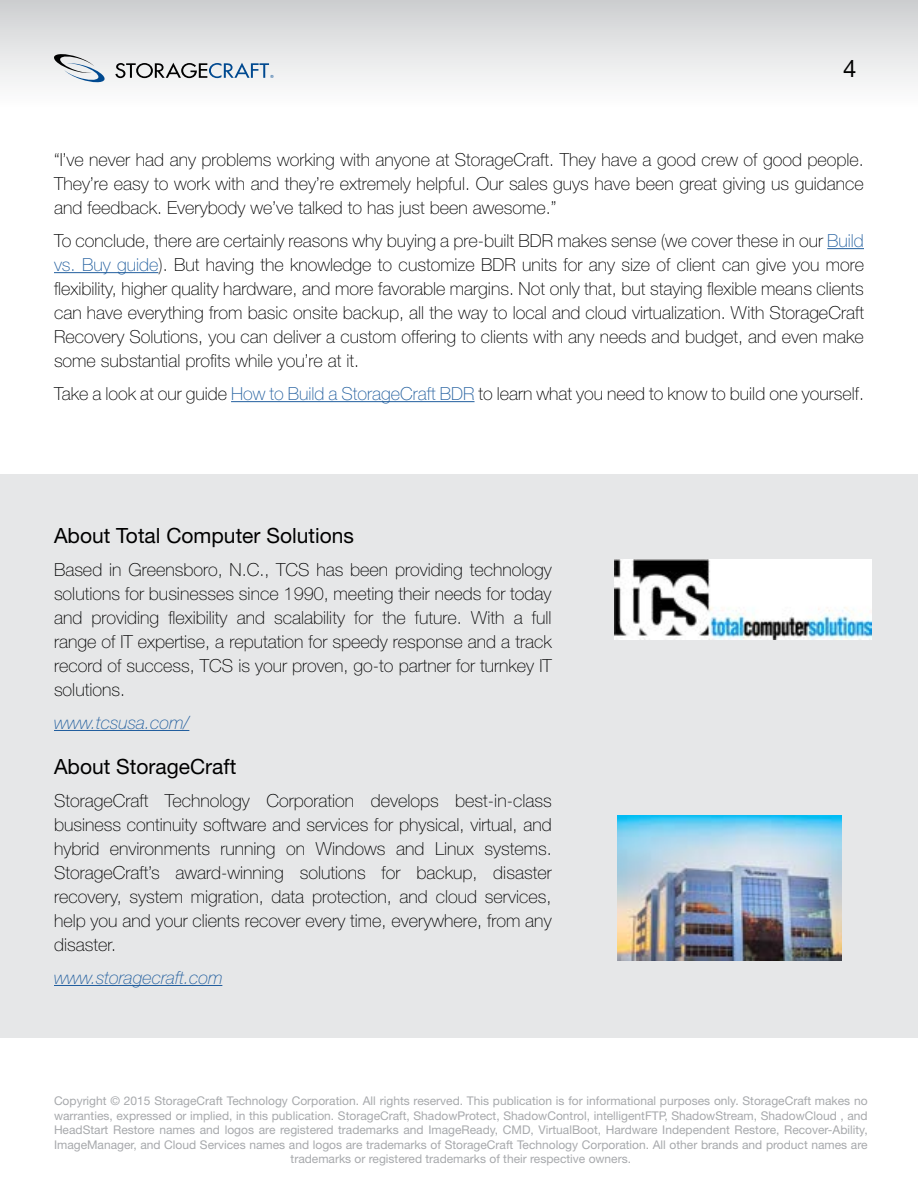
<style>
.page{position:relative;width:918px;height:1188px;background:#fff}
.page>*{position:absolute;margin:0;border:0;box-sizing:border-box;transform-origin:0 0}
.t1{font:24px "Helvetica Neue LT Std";color:#000}
.t2{font:21px "Helvetica Neue LT Std";color:#000}
.t3{font:100 18px/24px "Helvetica Neue LT Std";color:#000;text-align:justify}
.t4{font:italic 100 18px "Helvetica Neue LT Std";color:#215e9e}
.t5{font:12px/14.4px "Helvetica Neue LT Std";color:#a7a9ac;text-align:center}
.s1{color:#215e9e}
</style>
<div class="page">
<div style="left:0;top:0;width:918px;height:108px;background:linear-gradient(to bottom,#cecfd1,#fff)"></div>
<svg style="left:53px;top:53px;width:53px;height:30px"></svg>
<svg style="left:115px;top:63px;width:159px;height:15px"></svg>
<hr style="left:827px;top:248px;width:37px;height:1px;background:#215e9e">
<hr style="left:54px;top:272px;width:104px;height:1px;background:#215e9e">
<hr style="left:231px;top:401px;width:244px;height:1px;background:#215e9e">
<div style="left:0;top:474px;width:918px;height:564px;background:#e6e7e8"></div>
<hr style="left:54px;top:730px;width:135px;height:1px;background:#215e9e">
<hr style="left:54px;top:985px;width:168px;height:1px;background:#215e9e">
<img style="left:617px;top:815px;width:225px;height:146px">
<img style="left:614px;top:560px;width:258px;height:80px">
<h1 class="t1" style="left:843px;top:54px;width:15px">4</h1>
<p class="t3" style="left:54px;top:147px;width:812px">“I’ve never had any problems working with anyone at StorageCraft. They have a good crew of good people.<br>They’re easy to work with and they’re extremely helpful. Our sales guys have been great giving us guidance and feedback. Everybody we’ve talked to has just been awesome.”</p>
<p class="t3" style="left:54px;top:228px;width:812px">To conclude, there are certainly reasons why buying a pre-built BDR makes sense (we cover these in our <span class="s1">Build vs. Buy guide</span>). But having the knowledge to customize BDR units for any size of client can give you more flexibility, higher quality hardware, and more favorable margins. Not only that, but staying flexible means clients can have everything from basic onsite backup, all the way to local and cloud virtualization. With StorageCraft Recovery Solutions, you can deliver a custom offering to clients with any needs and budget, and even make some substantial profits while you’re at it.</p>
<p class="t3" style="left:54px;top:381px;width:812px">Take a look at our guide <span class="s1">How to Build a StorageCraft BDR</span> to learn what you need to know to build one yourself.</p>
<p class="t2" style="left:54px;top:523px;width:301px">About Total Computer Solutions</p>
<p class="t3" style="left:54px;top:557px;width:499px">Based in Greensboro, N.C., TCS has been providing technology solutions for businesses since 1990, meeting their needs for today and providing flexibility and scalability for the future. With a full range of IT expertise, a reputation for speedy response and a track record of success, TCS is your proven, go-to partner for turnkey IT solutions.</p>
<p class="t4" style="left:54px;top:712px;width:137px">www.tcsusa.com/</p>
<p class="t2" style="left:54px;top:754px;width:184px">About StorageCraft</p>
<p class="t3" style="left:54px;top:788px;width:499px">StorageCraft Technology Corporation develops best-in-class business continuity software and services for physical, virtual, and hybrid environments running on Windows and Linux systems.<br>StorageCraft’s award-winning solutions for backup, disaster recovery, system migration, data protection, and cloud services, help you and your clients recover every time, everywhere, from any disaster.</p>
<p class="t4" style="left:54px;top:967px;width:170px">www.storagecraft.com</p>
<p class="t5" style="left:54px;top:1094px;width:815px">Copyright © 2015 StorageCraft Technology Corporation. All rights reserved. This publication is for informational purposes only. StorageCraft makes no warranties, expressed or implied, in this publication. StorageCraft, ShadowProtect, ShadowControl, intelligentFTP, ShadowStream, ShadowCloud , and HeadStart Restore names and logos are registered trademarks and ImageReady, CMD, VirtualBoot, Hardware Independent Restore, Recover-Ability, ImageManager, and Cloud Services names and logos are trademarks of StorageCraft Technology Corporation. All other brands and product names are trademarks or registered trademarks of their respective owners.</p>
</div>
